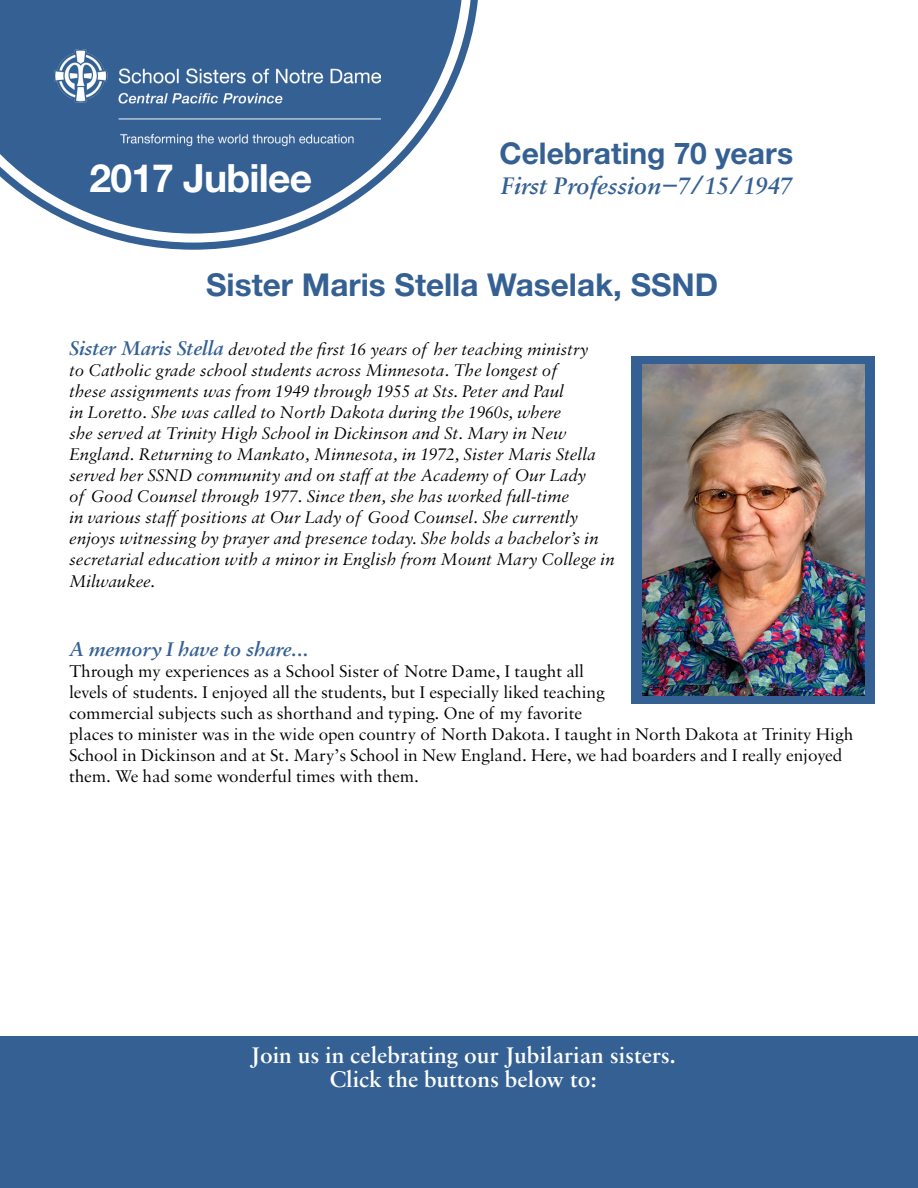
<style>
.page{position:relative;width:918px;height:1188px;background:#fff}
.page>*{position:absolute;margin:0;border:0;box-sizing:border-box;transform-origin:0 0}
.t1{font:700 39px "Helvetica Neue LT Std";letter-spacing:-.02em;color:#fff}
.t2{font:700 31.5px "Helvetica Neue LT Std";color:#346094}
.t3{font:700 30px "Helvetica Neue LT Std";color:#346094}
.t4{font:italic 600 25.5px "Sabon MT Pro";color:#346094}
.t5{font:600 24px/24px "Sabon MT Pro";color:#fff;text-align:center}
.t6{font:italic 600 21px "Sabon MT Pro";color:#346094}
.t7{font:italic 18px/21px "Sabon MT Pro";letter-spacing:-.005em;color:#000}
.t8{font:18px/21px "Sabon MT Pro";letter-spacing:-.005em;color:#000}
.s1{font-weight:600;font-size:21px;color:#346094}
</style>
<div class="page">
<div style="left:632px;top:356px;width:243px;height:348px;background:#346094"></div>
<img style="left:642px;top:365px;width:222px;height:331px">
<div style="left:0;top:1037px;width:918px;height:151px;background:#346094"></div>
<svg style="left:131px;top:0;width:347px;height:250px"></svg>
<svg style="left:0;top:0;width:472px;height:243px"></svg>
<img style="left:54px;top:49px;width:326px;height:103px">
<div style="left:429px;top:143px;width:435px;height:108px;background:#fff"></div>
<h1 class="t1" style="left:90px;top:154px;width:224px">2017 Jubilee</h1>
<h3 class="t3" style="left:499px;top:135px;width:295px">Celebrating 70 years</h3>
<h3 class="t4" style="left:500px;top:170px;width:293px">First Profession−7/15/1947</h3>
<h2 class="t2" style="left:206px;top:265px;width:514px">Sister Maris Stella Waselak, SSND</h2>
<p class="t7" style="left:69px;top:338px;width:547px"><span class="s1">Sister Maris Stella</span> devoted the first 16 years of her teaching ministry<br>to Catholic grade school students across Minnesota. The longest of<br>these assignments was from 1949 through 1955 at Sts. Peter and Paul<br>in Loretto. She was called to North Dakota during the 1960s, where<br>she served at Trinity High School in Dickinson and St. Mary in New England. Returning to Mankato, Minnesota, in 1972, Sister Maris Stella served her SSND community and on staff at the Academy of Our Lady<br>of Good Counsel through 1977. Since then, she has worked full-time<br>in various staff positions at Our Lady of Good Counsel. She currently enjoys witnessing by prayer and presence today. She holds a bachelor’s in secretarial education with a minor in English from Mount Mary College in Milwaukee.</p>
<p class="t6" style="left:69px;top:636px;width:240px">A memory I have to share...</p>
<p class="t8" style="left:69px;top:660px;width:786px">Through my experiences as a School Sister of Notre Dame, I taught all<br>levels of students. I enjoyed all the students, but I especially liked teaching<br>commercial subjects such as shorthand and typing. One of my favorite<br>places to minister was in the wide open country of North Dakota. I taught in North Dakota at Trinity High School in Dickinson and at St. Mary’s School in New England. Here, we had boarders and I really enjoyed them. We had some wonderful times with them.</p>
<h3 class="t5" style="left:250px;top:1043px;width:427px">Join us in celebrating our Jubilarian sisters.<br>Click the buttons below to:</h3>
</div>
